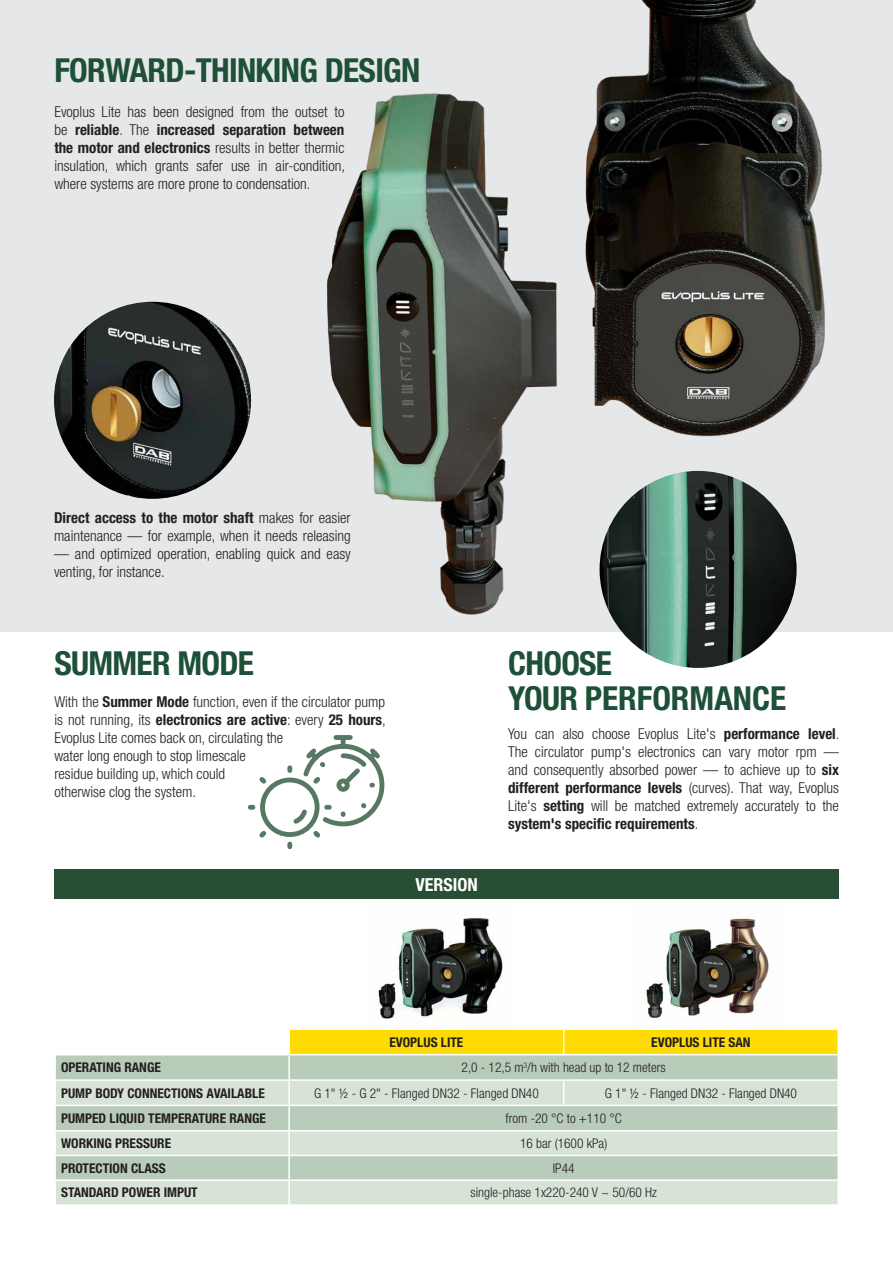
<style>
.page{position:relative;width:893px;height:1263px;background:#fff}
.page>*{position:absolute;margin:0;border:0;box-sizing:border-box;transform-origin:0 0}
.t1{font:700 condensed 33.15px "Helvetica Neue LT Std";letter-spacing:-.02em;color:#1d5036}
.t2{font:700 condensed 33.15px/34.5px "Helvetica Neue LT Std";color:#1d5036}
.t3{font:700 condensed 18px "Helvetica Neue LT Std";color:#fff}
.t4{font:300 condensed 15px/18px "Helvetica Neue LT Std";color:#231f20}
.t5{font:300 condensed 13.35px "Helvetica Neue LT Std";color:#231f20}
.t6{font:700 condensed 13.35px "Helvetica Neue LT Std";color:#231f20}
.s1{font-weight:700}
</style>
<div class="page">
<div style="left:1px;top:0;width:892px;height:631px;background:#e6e7e9"></div>
<img style="left:54px;top:302px;width:197px;height:197px;border-radius:99px">
<svg style="left:248px;top:735px;width:137px;height:115px"></svg>
<img style="left:378px;top:917px;width:125px;height:102px">
<img style="left:646px;top:918px;width:123px;height:101px">
<div style="left:56px;top:1055px;width:781px;height:24px;background:#b9ccba"></div>
<svg style="left:56px;top:1081px;width:781px;height:123px;background:#d0ddd0"></svg>
<div style="left:56px;top:1156px;width:781px;height:23px;background:#b9ccba"></div>
<div style="left:289px;top:1029px;width:549px;height:25px;background:#ffdc01"></div>
<hr style="left:837px;top:1030px;width:2px;height:24px;background:#fff">
<hr style="left:288px;top:1055px;width:2px;height:24px;background:#fff">
<hr style="left:288px;top:1081px;width:2px;height:24px;background:#fff">
<svg style="left:563px;top:1081px;width:1px;height:24px"></svg>
<hr style="left:54px;top:1105px;width:235px;height:1px;background:#fff">
<hr style="left:289px;top:1105px;width:275px;height:1px;background:#fff">
<hr style="left:288px;top:1106px;width:2px;height:24px;background:#fff">
<hr style="left:564px;top:1105px;width:275px;height:1px;background:#fff">
<hr style="left:54px;top:1130px;width:235px;height:1px;background:#fff">
<hr style="left:289px;top:1130px;width:275px;height:1px;background:#fff">
<hr style="left:288px;top:1131px;width:2px;height:24px;background:#fff">
<hr style="left:564px;top:1130px;width:275px;height:1px;background:#fff">
<hr style="left:288px;top:1181px;width:2px;height:23px;background:#fff">
<hr style="left:54px;top:1155px;width:235px;height:1px;background:#fff">
<hr style="left:289px;top:1155px;width:275px;height:1px;background:#fff">
<hr style="left:564px;top:1155px;width:275px;height:1px;background:#fff">
<hr style="left:288px;top:1156px;width:2px;height:23px;background:#fff">
<hr style="left:54px;top:1179px;width:235px;height:2px;background:#fff">
<hr style="left:289px;top:1179px;width:275px;height:2px;background:#fff">
<hr style="left:564px;top:1179px;width:275px;height:2px;background:#fff">
<div style="left:54px;top:870px;width:785px;height:29px;background:#284f35"></div>
<img style="left:198px;top:0;width:695px;height:662px">
<h1 class="t1" style="left:54px;top:51px;width:368px">FORWARD-THINKING DESIGN</h1>
<p class="t4" style="left:54px;top:102px;width:292px;text-align:justify">Evoplus Lite has been designed from the outset to be <span class="s1">reliable</span>. The <span class="s1">increased separation between the motor and electronics</span> results in better thermic insulation, which grants safer use in air-condition, where systems are more prone to condensation.</p>
<p class="t4" style="left:54px;top:508px;width:298px"><span class="s1">Direct access to the motor shaft</span> makes for easier maintenance — for example, when it needs releasing</p>
<p class="t4" style="left:54px;top:544px;width:298px">— and optimized operation, enabling quick and easy venting, for instance.</p>
<h1 class="t1" style="left:54px;top:644px;width:201px">SUMMER MODE</h1>
<p class="t4" style="left:54px;top:693px;width:333px">With the <span class="s1">Summer Mode</span> function, even if the circulator pump is not running, its <span class="s1">electronics are active</span>: every <span class="s1">25 hours</span>, Evoplus Lite comes back on, circulating the<br>water long enough to stop limescale<br>residue building up, which could<br>otherwise clog the system.</p>
<p class="t3" style="left:415px;top:874px;width:64px">VERSION</p>
<h1 class="t2" style="left:508px;top:646px;width:280px">CHOOSE<br>YOUR PERFORMANCE</h1>
<p class="t4" style="left:508px;top:724px;width:333px;text-align:justify">You can also choose Evoplus Lite's <span class="s1">performance level</span>.<br>The circulator pump's electronics can vary motor rpm — and consequently absorbed power — to achieve up to <span class="s1">six different performance levels</span> (curves). That way, Evoplus Lite's <span class="s1">setting</span> will be matched extremely accurately to the <span class="s1">system's specific requirements</span>.</p>
<p class="t6" style="left:389px;top:1034px;width:75px">EVOPLUS LITE</p>
<p class="t6" style="left:651px;top:1034px;width:101px">EVOPLUS LITE SAN</p>
<p class="t6" style="left:61px;top:1059px;width:101px">OPERATING RANGE</p>
<p class="t5" style="left:462px;top:1060px;width:206px">2,0 - 12,5 m<sup>3</sup>/h with head up to 12 meters</p>
<p class="t6" style="left:61px;top:1085px;width:205px">PUMP BODY CONNECTIONS AVAILABLE</p>
<p class="t5" style="left:314px;top:1085px;width:226px">G 1" ½ - G 2" - Flanged DN32 - Flanged DN40</p>
<p class="t5" style="left:605px;top:1085px;width:194px">G 1" ½ - Flanged DN32 - Flanged DN40</p>
<p class="t6" style="left:61px;top:1110px;width:206px">PUMPED LIQUID TEMPERATURE RANGE</p>
<p class="t5" style="left:506px;top:1110px;width:118px">from -20 °C to +110 °C</p>
<p class="t6" style="left:61px;top:1135px;width:112px">WORKING PRESSURE</p>
<p class="t5" style="left:520px;top:1135px;width:89px">16 bar (1600 kPa)</p>
<p class="t6" style="left:61px;top:1160px;width:106px">PROTECTION CLASS</p>
<p class="t5" style="left:553px;top:1160px;width:23px">IP44</p>
<p class="t6" style="left:61px;top:1184px;width:138px">STANDARD POWER IMPUT</p>
<p class="t5" style="left:471px;top:1185px;width:188px">single-phase 1x220-240 V ~ 50/60 Hz</p>
</div>
